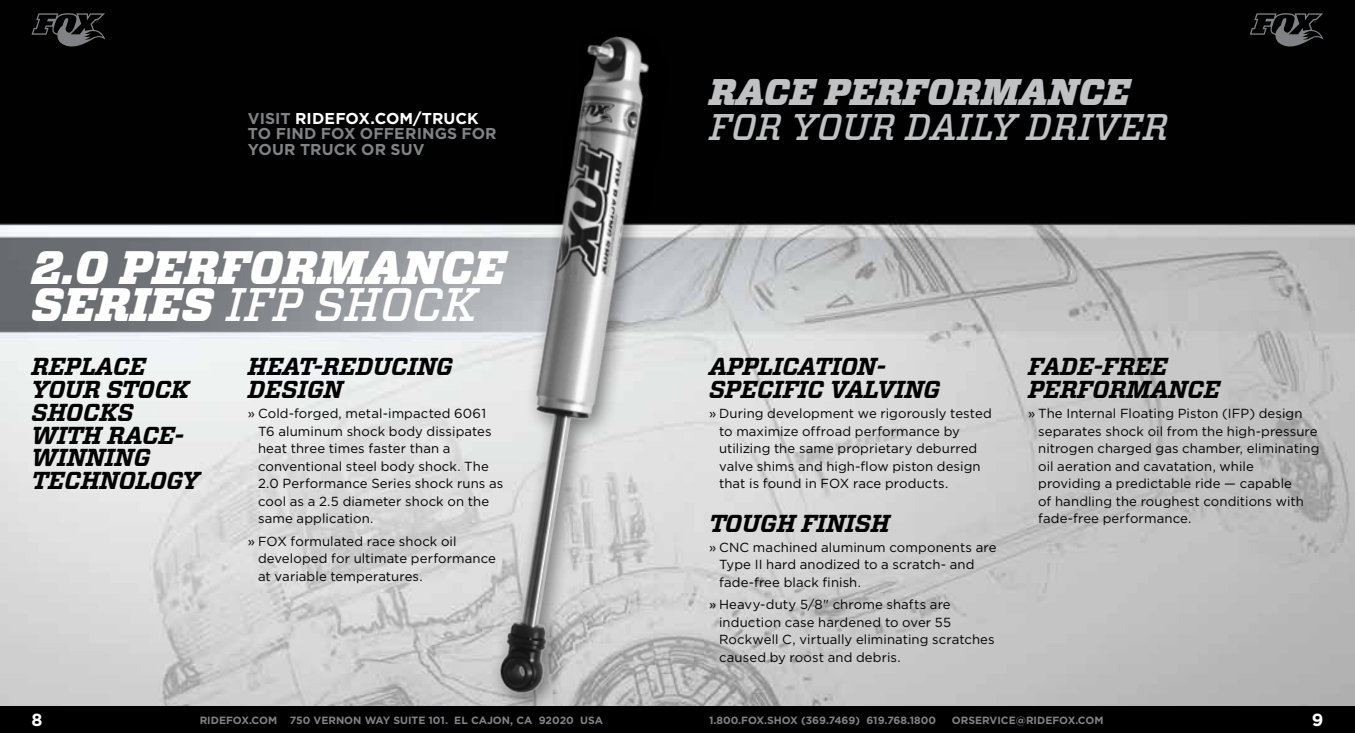
<style>
.page{position:relative;width:1355px;height:733px;background:#fff}
.page>*{position:absolute;margin:0;border:0;box-sizing:border-box;transform-origin:0 0}
.t1{font:italic 900 46.9px/36.6px "Vitesse";color:#fff}
.t2{font:italic 500 37.1px "Vitesse";color:#bfc1c3}
.t3{font:italic 900 37.1px "Vitesse";color:#bfc1c3}
.t4{font:italic 700 24.5px/22.8px "Vitesse";letter-spacing:-.015em;color:#000}
.t5{font:700 17.5px "Gotham";color:#fff}
.t6{font:700 15.75px/15.8px "Gotham";letter-spacing:.01em;color:#808285}
.t7{font:13.12px/17.5px "Gotham";letter-spacing:.01em;color:#000}
.t8{font:700 10.5px "Gotham";color:#808285}
.s1{color:#fff}
.s2{font-weight:500}
</style>
<div class="page">
<div style="left:0;top:705px;width:677px;height:27px;background:#000"></div>
<div style="left:662px;top:705px;width:692px;height:27px;background:#000"></div>
<img style="left:0;top:0;width:1354px;height:705px">
<img style="left:472px;top:16px;width:200px;height:690px">
<svg style="left:32px;top:13px;width:73px;height:38px;background:#252626"></svg>
<svg style="left:1249px;top:13px;width:74px;height:38px;background:#242526"></svg>
<p class="t6" style="left:248px;top:110px;width:250px">VISIT <span class="s1">RIDEFOX.COM/TRUCK<br></span>TO FIND FOX OFFERINGS FOR<br>YOUR TRUCK OR SUV</p>
<h1 class="t1" style="left:32px;top:250px;width:476px">2.0 PERFORMANCE<br>SERIES <span class="s2">IFP SHOCK</span></h1>
<h3 class="t4" style="left:32px;top:355px;width:170px">REPLACE<br>YOUR STOCK<br>SHOCKS<br>WITH RACE-<br>WINNING<br>TECHNOLOGY</h3>
<h3 class="t4" style="left:248px;top:355px;width:207px">HEAT-REDUCING<br>DESIGN</h3>
<p class="t7" style="left:258px;top:404px;width:247px;text-indent:-10px">» Cold-forged, metal-impacted 6061<br>T6 aluminum shock body dissipates heat three times faster than a conventional steel body shock. The<br>2.0 Performance Series shock runs as cool as a 2.5 diameter shock on the same application.</p>
<p class="t7" style="left:258px;top:532px;width:239px;text-indent:-10px">» FOX formulated race shock oil developed for ultimate performance at variable temperatures.</p>
<h2 class="t3" style="left:709px;top:67px;width:422px">RACE PERFORMANCE</h2>
<h2 class="t2" style="left:709px;top:102px;width:461px">FOR YOUR DAILY DRIVER</h2>
<h3 class="t4" style="left:709px;top:355px;width:233px">APPLICATION-<br>SPECIFIC VALVING</h3>
<p class="t7" style="left:719px;top:404px;width:274px;text-indent:-10px">» During development we rigorously tested to maximize offroad performance by utilizing the same proprietary deburred valve shims and high-flow piston design that is found in FOX race products.</p>
<h3 class="t4" style="left:709px;top:512px;width:182px">TOUGH FINISH</h3>
<p class="t7" style="left:719px;top:538px;width:279px;text-indent:-10px">» CNC machined aluminum components are<br>Type II hard anodized to a scratch- and fade-free black finish.</p>
<p class="t7" style="left:719px;top:595px;width:277px;text-indent:-10px">» Heavy-duty 5/8" chrome shafts are induction case hardened to over 55<br>Rockwell C, virtually eliminating scratches caused by roost and debris.</p>
<h3 class="t4" style="left:1028px;top:355px;width:193px">FADE-FREE<br>PERFORMANCE</h3>
<p class="t7" style="left:1038px;top:404px;width:283px;text-indent:-10px">» The Internal Floating Piston (IFP) design separates shock oil from the high-pressure nitrogen charged gas chamber, eliminating oil aeration and cavatation, while providing a predictable ride — capable<br>of handling the roughest conditions with fade-free performance.</p>
<h3 class="t5" style="left:32px;top:710px;width:13px">8</h3>
<p class="t8" style="left:200px;top:713px;width:405px">RIDEFOX.COM 750 VERNON WAY SUITE 101. EL CAJON, CA 92020 USA</p>
<p class="t8" style="left:709px;top:713px;width:228px">1.800.FOX.SHOX (369.7469) 619.768.1800</p>
<p class="t8" style="left:951px;top:713px;width:153px">ORSERVICE@RIDEFOX.COM</p>
<h3 class="t5" style="left:1311px;top:710px;width:13px">9</h3>
</div>
